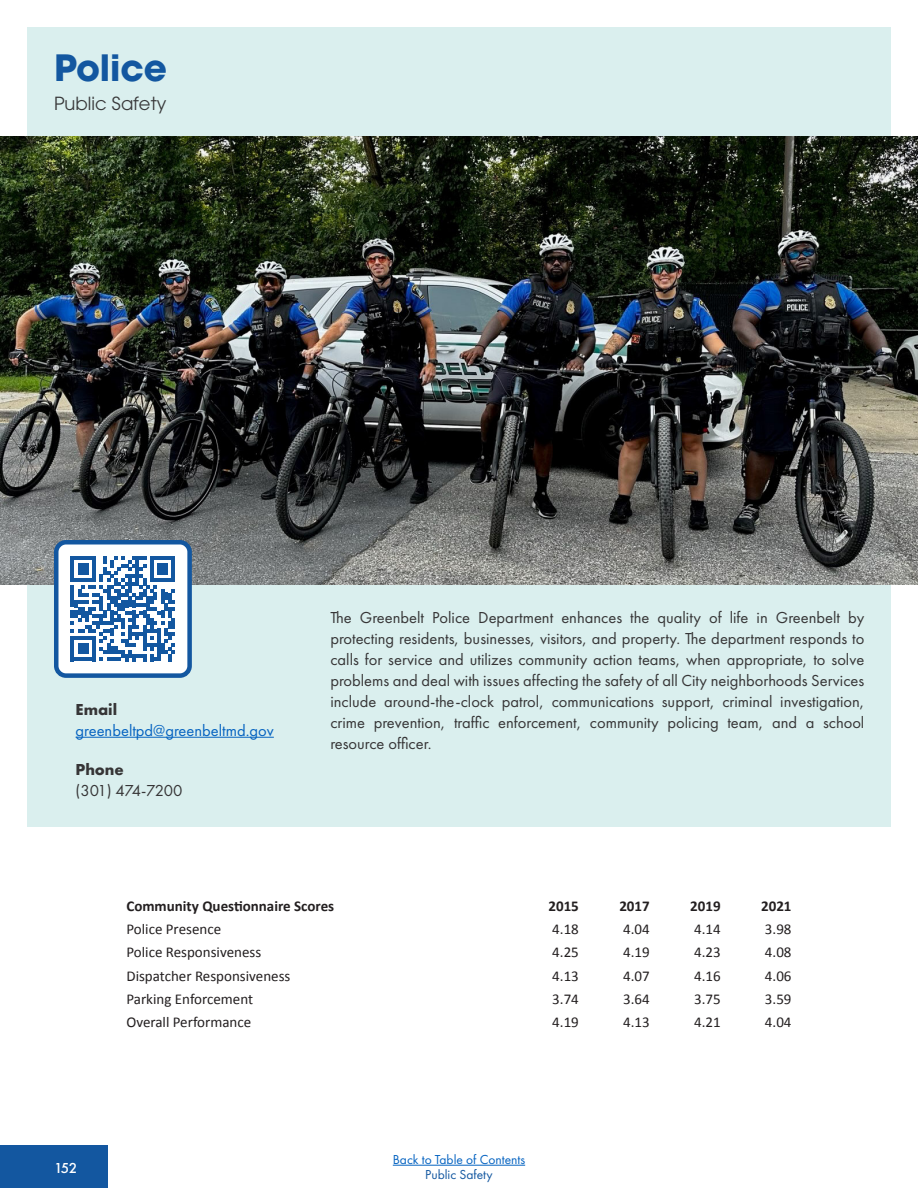
<style>
.page{position:relative;width:918px;height:1188px;background:#fff}
.page>*{position:absolute;margin:0;border:0;box-sizing:border-box;transform-origin:0 0}
.t1{font:700 36px "ITC Avant Garde Pro";color:#1357a0}
.H1-Subtitle{font:18px "ITC Avant Garde Pro";color:#383839}
.Body{font:16.5px/21px "Futura PT";color:#363536;text-align:justify}
.Body-2{font:16.5px/21px "Futura PT";color:#0563c1}
.Body-3{font:16.5px/21px "Futura PT";letter-spacing:-.025em;color:#363536}
.TableBody{font:15px "Calibri";color:#231f20}
.TableBody-2{font:700 15px "Calibri";color:#231f20}
.ColumnHighlight{font:15px "Calibri";color:#231f20}
.ColumnHighlight-2{font:700 15px "Calibri";color:#231f20}
.t2{font:500 15px "Futura PT";color:#fff}
.t3{font:13.5px "Futura PT";color:#0563c1}
.t4{font:13.5px "Futura PT";color:#1357a0}
.s1{font-weight:700;color:#363536}
.s2{font-weight:700}
</style>
<div class="page">
<div style="left:27px;top:27px;width:864px;height:799px;background:#daefee"></div>
<hr style="left:76px;top:737px;width:198px;height:1px;background:#0563c1">
<img style="left:0;top:136px;width:918px;height:449px">
<div style="left:56px;top:542px;width:134px;height:134px;background:#fff;border-radius:10px"></div>
<svg style="left:71px;top:557px;width:104px;height:104px"></svg>
<div style="left:54px;top:540px;width:138px;height:138px;border:4px solid #1357a0;border-radius:10px"></div>
<div style="left:0;top:1146px;width:108px;height:42px;background:#1357a0"></div>
<hr style="left:393px;top:1165px;width:132px;height:1px;background:#0563c1">
<h1 class="t1" style="left:54px;top:43px;width:115px">Police</h1>
<p class="H1-Subtitle" style="left:54px;top:92px;width:114px">Public Safety</p>
<p class="Body-2" style="left:76px;top:699px;width:200px"><span class="s1">Email </span>greenbeltpd@greenbeltmd.gov</p>
<p class="Body-3" style="left:76px;top:759px;width:108px"><span class="s2">Phone<br></span>(301) 474-7200</p>
<p class="Body" style="left:330px;top:607px;width:536px">The Greenbelt Police Department enhances the quality of life in Greenbelt by protecting residents, businesses, visitors, and property. The department responds to calls for service and utilizes community action teams, when appropriate, to solve problems and deal with issues affecting the safety of all City neighborhoods Services include around-the-clock patrol, communications support, criminal investigation, crime prevention, traffic enforcement, community policing team, and a school resource officer.</p>
<p class="t2" style="left:54px;top:1159px;width:25px">152</p>
<p class="TableBody-2" style="left:126px;top:895px;width:209px">Community Questionnaire Scores</p>
<p class="TableBody-2" style="left:549px;top:895px;width:32px">2015</p>
<p class="TableBody-2" style="left:619px;top:895px;width:32px">2017</p>
<p class="TableBody-2" style="left:690px;top:895px;width:32px">2019</p>
<p class="ColumnHighlight-2" style="left:761px;top:895px;width:32px">2021</p>
<p class="TableBody" style="left:126px;top:919px;width:96px">Police Presence</p>
<p class="TableBody" style="left:552px;top:919px;width:28px">4.18</p>
<p class="TableBody" style="left:623px;top:919px;width:28px">4.04</p>
<p class="TableBody" style="left:694px;top:919px;width:28px">4.14</p>
<p class="ColumnHighlight" style="left:765px;top:919px;width:28px">3.98</p>
<p class="TableBody" style="left:126px;top:942px;width:136px">Police Responsiveness</p>
<p class="TableBody" style="left:552px;top:942px;width:28px">4.25</p>
<p class="TableBody" style="left:623px;top:942px;width:28px">4.19</p>
<p class="TableBody" style="left:694px;top:942px;width:28px">4.23</p>
<p class="ColumnHighlight" style="left:765px;top:942px;width:28px">4.08</p>
<p class="TableBody" style="left:126px;top:965px;width:165px">Dispatcher Responsiveness</p>
<p class="TableBody" style="left:552px;top:965px;width:28px">4.13</p>
<p class="TableBody" style="left:623px;top:965px;width:28px">4.07</p>
<p class="TableBody" style="left:694px;top:965px;width:28px">4.16</p>
<p class="ColumnHighlight" style="left:765px;top:965px;width:28px">4.06</p>
<p class="TableBody" style="left:126px;top:988px;width:128px">Parking Enforcement</p>
<p class="TableBody" style="left:552px;top:988px;width:28px">3.74</p>
<p class="TableBody" style="left:623px;top:988px;width:28px">3.64</p>
<p class="TableBody" style="left:694px;top:988px;width:28px">3.75</p>
<p class="ColumnHighlight" style="left:765px;top:988px;width:28px">3.59</p>
<p class="TableBody" style="left:126px;top:1012px;width:126px">Overall Performance</p>
<p class="TableBody" style="left:552px;top:1012px;width:28px">4.19</p>
<p class="TableBody" style="left:623px;top:1012px;width:28px">4.13</p>
<p class="TableBody" style="left:694px;top:1012px;width:28px">4.21</p>
<p class="ColumnHighlight" style="left:765px;top:1012px;width:28px">4.04</p>
<p class="t3" style="left:393px;top:1151px;width:134px">Back to Table of Contents</p>
<p class="t4" style="left:425px;top:1167px;width:69px">Public Safety</p>
</div>
